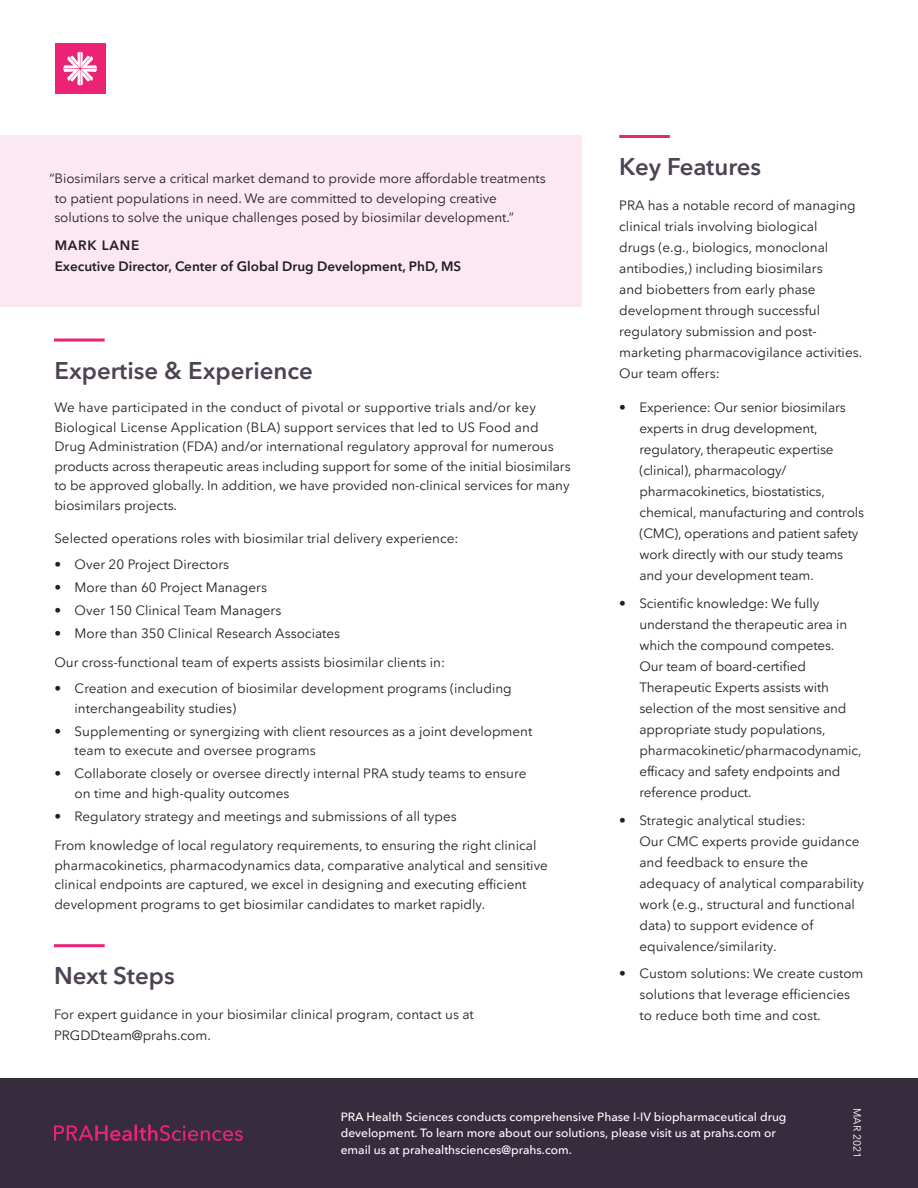
<style>
.page{position:relative;width:918px;height:1188px;background:#fff}
.page>*{position:absolute;margin:0;border:0;box-sizing:border-box;transform-origin:0 0}
.Headline{font:600 24px "PRA Sans";color:#4d4354}
.Body_text{font:13.5px/21px "PRA Sans";color:#231f20}
.Quote_title{font:600 13.5px "PRA Sans";color:#231f20}
.Quote_name{font:600 13.5px "PRA Sans";letter-spacing:.06em;color:#231f20}
.t1{font:500 12px/16.5px "PRA Sans";color:#fff}
.Version_control{font:10.5px "PRA Sans";color:#fff}
</style>
<div class="page">
<div style="left:0;top:1078px;width:918px;height:110px;background:#362c3d"></div>
<svg style="left:54px;top:1125px;width:78px;height:16px"></svg>
<hr style="left:134px;top:1124px;width:3px;height:17px;background:#ec2275">
<svg style="left:139px;top:1124px;width:104px;height:17px"></svg>
<div style="left:55px;top:43px;width:50px;height:51px;background:#ec2275"></div>
<svg style="left:63px;top:52px;width:34px;height:34px"></svg>
<div style="left:0;top:135px;width:581px;height:172px;background:#fce8f2"></div>
<hr style="left:54px;top:339px;width:51px;height:3px;background:#ec2275">
<hr style="left:619px;top:135px;width:51px;height:3px;background:#ec2275">
<hr style="left:54px;top:944px;width:51px;height:3px;background:#ec2275">
<p class="Body_text" style="left:54px;top:169px;width:493px;line-height:19.5px;text-indent:-5px">“Biosimilars serve a critical market demand to provide more affordable treatments to patient populations in need. We are committed to developing creative solutions to solve the unique challenges posed by biosimilar development.”</p>
<p class="Quote_name" style="left:55px;top:237px;width:86px">MARK LANE</p>
<p class="Quote_title" style="left:55px;top:258px;width:408px">Executive Director, Center of Global Drug Development, PhD, MS</p>
<p class="Headline" style="left:54px;top:356px;width:260px">Expertise &amp; Experience</p>
<p class="Body_text" style="left:54px;top:398px;width:518px;line-height:19.5px">We have participated in the conduct of pivotal or supportive trials and/or key Biological License Application (BLA) support services that led to US Food and Drug Administration (FDA) and/or international regulatory approval for numerous products across therapeutic areas including support for some of the initial biosimilars to be approved globally. In addition, we have provided non-clinical services for many biosimilars projects.</p>
<p class="Body_text" style="left:54px;top:528px;width:406px">Selected operations roles with biosimilar trial delivery experience:</p>
<p class="Body_text" style="left:54px;top:554px;width:176px">• Over 20 Project Directors</p>
<p class="Body_text" style="left:54px;top:577px;width:214px">• More than 60 Project Managers</p>
<p class="Body_text" style="left:54px;top:600px;width:229px">• Over 150 Clinical Team Managers</p>
<p class="Body_text" style="left:54px;top:622px;width:287px">• More than 350 Clinical Research Associates</p>
<p class="Body_text" style="left:54px;top:652px;width:392px">Our cross-functional team of experts assists biosimilar clients in:</p>
<p class="Body_text" style="left:75px;top:679px;width:439px;line-height:19.5px;text-indent:-20px">• Creation and execution of biosimilar development programs (including interchangeability studies)</p>
<p class="Body_text" style="left:75px;top:721px;width:459px;line-height:19.5px;text-indent:-20px">• Supplementing or synergizing with client resources as a joint development team to execute and oversee programs</p>
<p class="Body_text" style="left:75px;top:764px;width:453px;line-height:19.5px;text-indent:-20px">• Collaborate closely or oversee directly internal PRA study teams to ensure on time and high-quality outcomes</p>
<p class="Body_text" style="left:54px;top:805px;width:404px">• Regulatory strategy and meetings and submissions of all types</p>
<p class="Body_text" style="left:54px;top:836px;width:495px;line-height:19.5px">From knowledge of local regulatory requirements, to ensuring the right clinical pharmacokinetics, pharmacodynamics data, comparative analytical and sensitive clinical endpoints are captured, we excel in designing and executing efficient development programs to get biosimilar candidates to market rapidly.</p>
<p class="Headline" style="left:54px;top:961px;width:122px">Next Steps</p>
<p class="Body_text" style="left:54px;top:1003px;width:421px">For expert guidance in your biosimilar clinical program, contact us at<br>PRGDDteam@prahs.com.</p>
<p class="Headline" style="left:619px;top:152px;width:143px">Key Features</p>
<p class="Body_text" style="left:619px;top:195px;width:245px">PRA has a notable record of managing clinical trials involving biological<br>drugs (e.g., biologics, monoclonal antibodies,) including biosimilars<br>and biobetters from early phase development through successful regulatory submission and post&shy;marketing pharmacovigilance activities.<br>Our team offers:</p>
<p class="Body_text" style="left:639px;top:397px;width:226px;text-indent:-20px">• Experience: Our senior biosimilars experts in drug development, regulatory, therapeutic expertise (clinical), pharmacology/ pharmacokinetics, biostatistics, chemical, manufacturing and controls (CMC), operations and patient safety work directly with our study teams and your development team.</p>
<p class="Body_text" style="left:639px;top:593px;width:224px;text-indent:-20px">• Scientific knowledge: We fully understand the therapeutic area in which the compound competes.<br>Our team of board-certified<br>Therapeutic Experts assists with selection of the most sensitive and appropriate study populations, pharmacokinetic/pharmacodynamic, efficacy and safety endpoints and reference product.</p>
<p class="Body_text" style="left:639px;top:810px;width:226px;text-indent:-20px">• Strategic analytical studies:<br>Our CMC experts provide guidance and feedback to ensure the adequacy of analytical comparability work (e.g., structural and functional data) to support evidence of equivalence/similarity.</p>
<p class="Body_text" style="left:639px;top:963px;width:226px;text-indent:-20px">• Custom solutions: We create custom solutions that leverage efficiencies to reduce both time and cost.</p>
<p class="t1" style="left:341px;top:1108px;width:447px">PRA Health Sciences conducts comprehensive Phase I-IV biopharmaceutical drug development. To learn more about our solutions, please visit us at prahs.com or email us at prahealthsciences@prahs.com.</p>
<p class="Version_control" style="left:863px;top:1108px;width:51px;rotate:90deg">MAR 2021</p>
</div>
